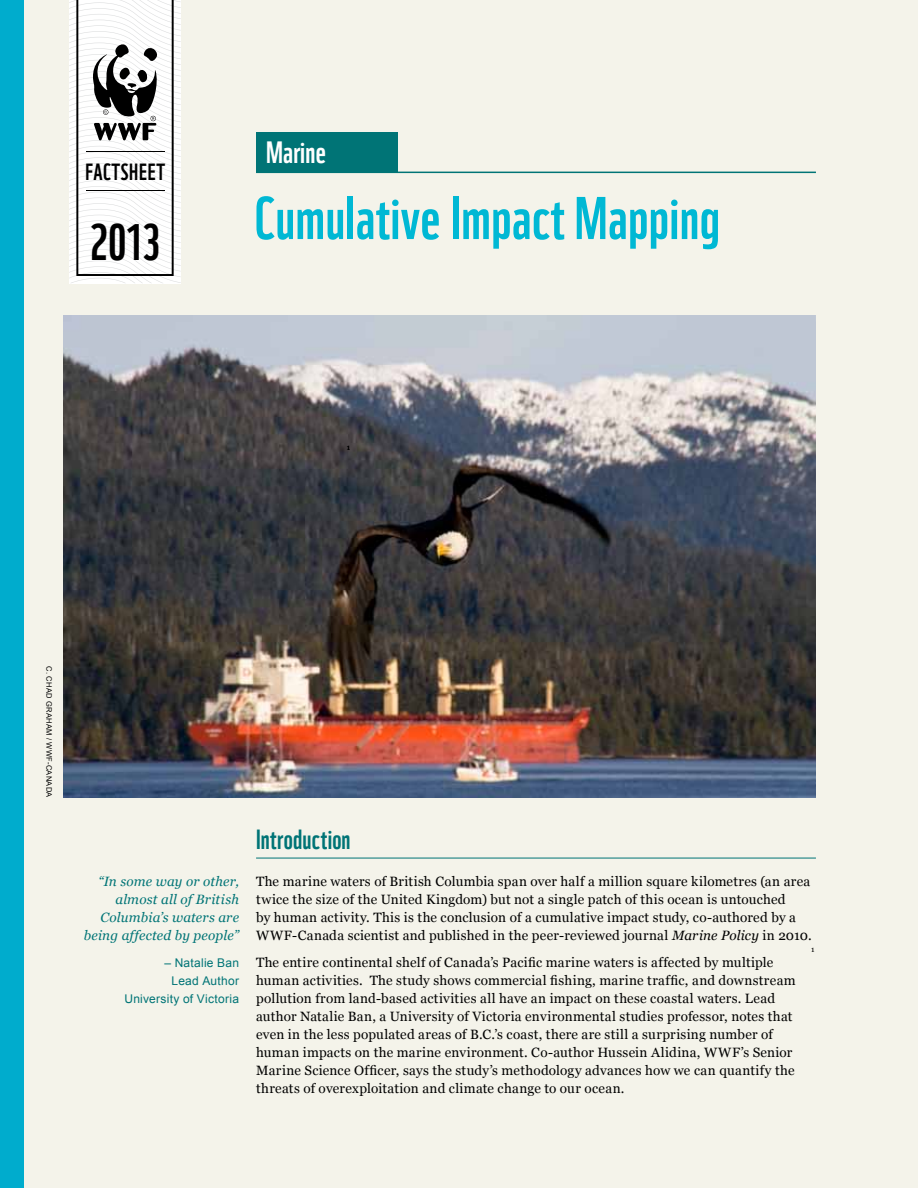
<style>
.page{position:relative;width:918px;height:1188px;background:#f4f3ea}
.page>*{position:absolute;margin:0;border:0;box-sizing:border-box;transform-origin:0 0}
.t1{font:58.5px "WWF";letter-spacing:.01em;color:#00b8d4}
.t2{font:49.95px "WWF";color:#000}
.t3{font:30px "WWF";letter-spacing:.01em;color:#fff}
.t4{font:27px "WWF";letter-spacing:.005em;color:#007476}
.t5{font:22.8px "WWF";letter-spacing:.02em;color:#000}
.t6{font:13.5px/18px "Georgia";letter-spacing:.02em;color:#000}
.t7{font:italic 13.5px/18px "Georgia";letter-spacing:.015em;color:#007476;text-align:right}
.t8{font:12px/18px "Arial";letter-spacing:.02em;color:#007476;text-align:right}
.t9{font:7.8px "Georgia";color:#000}
.t10{font:7.5px "Arial";letter-spacing:.045em;color:#000}
.s1{font-style:italic}
</style>
<div class="page">
<div style="left:0;top:0;width:23px;height:1188px;background:#00accd"></div>
<svg style="left:69px;top:0;width:112px;height:283px"></svg>
<img style="left:64px;top:316px;width:752px;height:481px">
<hr style="left:256px;top:858px;width:560px;height:1px;background:#007476">
<hr style="left:256px;top:172px;width:560px;height:1px;background:#007476">
<div style="left:256px;top:132px;width:142px;height:40px;background:#007476"></div>
<h3 class="t5" style="left:86px;top:154px;width:81px">FACTSHEET</h3>
<h2 class="t2" style="left:90px;top:203px;width:72px">2013</h2>
<h3 class="t3" style="left:266px;top:129px;width:62px">Marine</h3>
<h1 class="t1" style="left:255px;top:172px;width:467px">Cumulative Impact Mapping</h1>
<p class="t9" style="left:347px;top:443px;width:5px">1</p>
<p class="t10" style="left:54px;top:666px;width:133px;rotate:90deg">c. Chad Graham / WWF-Canada</p>
<p class="t7" style="left:84px;top:872px;width:157px">“In some way or other, almost all of British<br>Columbia’s waters are being affected by people”</p>
<p class="t8" style="left:124px;top:954px;width:116px">– Natalie Ban<br>Lead Author<br>University of Victoria</p>
<h3 class="t4" style="left:256px;top:818px;width:96px">Introduction</h3>
<p class="t6" style="left:256px;top:872px;width:557px">The marine waters of British Columbia span over half a million square kilometres (an area twice the size of the United Kingdom) but not a single patch of this ocean is untouched<br>by human activity. This is the conclusion of a cumulative impact study, co-authored by a WWF-Canada scientist and published in the peer-reviewed journal <span class="s1">Marine Policy</span> in 2010.</p>
<p class="t6" style="left:256px;top:953px;width:541px">The entire continental shelf of Canada’s Pacific marine waters is affected by multiple human activities. The study shows commercial fishing, marine traffic, and downstream pollution from land-based activities all have an impact on these coastal waters. Lead author Natalie Ban, a University of Victoria environmental studies professor, notes that even in the less populated areas of B.C.’s coast, there are still a surprising number of human impacts on the marine environment. Co-author Hussein Alidina, WWF’s Senior Marine Science Officer, says the study’s methodology advances how we can quantify the threats of overexploitation and climate change to our ocean.</p>
<p class="t9" style="left:811px;top:945px;width:5px">1</p>
</div>
